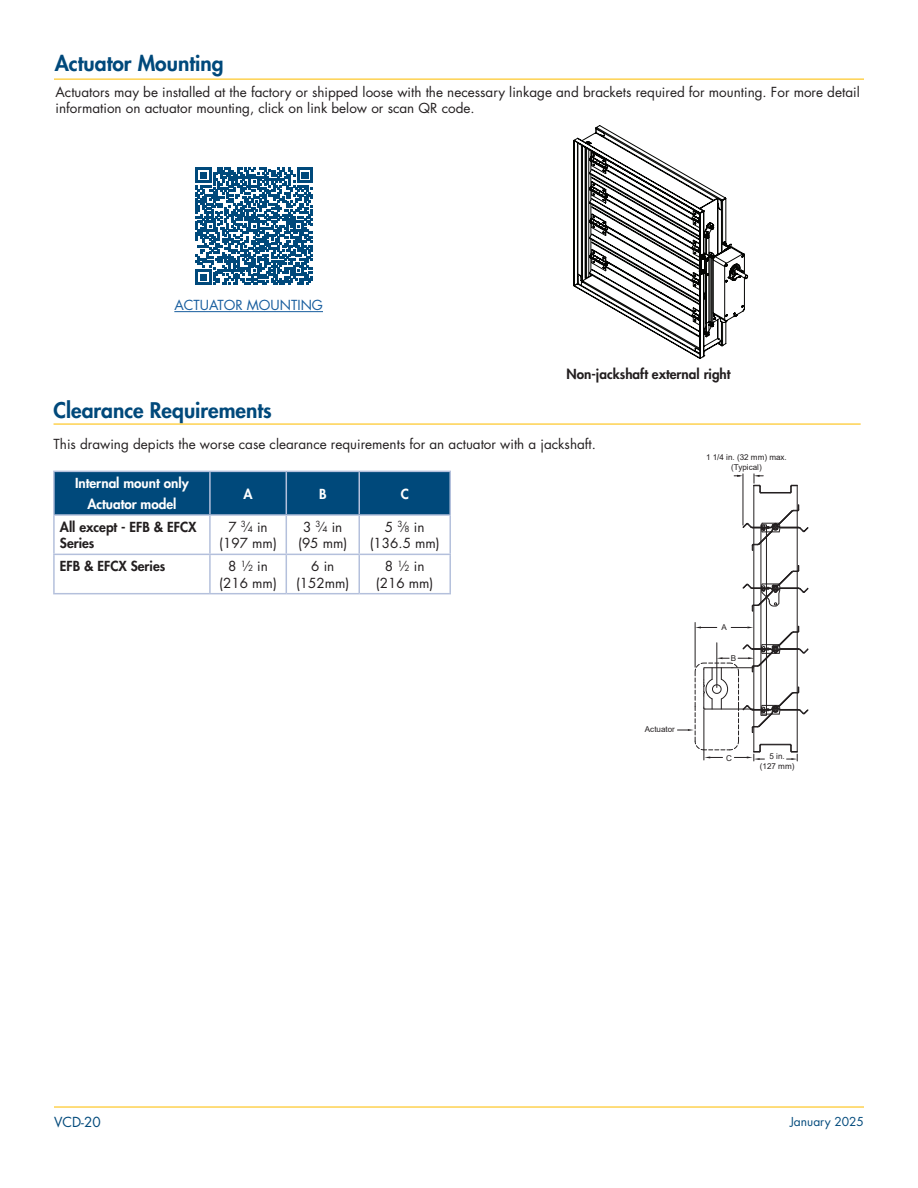
<style>
.page{position:relative;width:918px;height:1188px;background:#fff}
.page>*{position:absolute;margin:0;border:0;box-sizing:border-box;transform-origin:0 0}
.Subheading-_Venco{font:800 21px "Futura Std";color:#00497b}
.Body-_Venco{font:13.5px/16.2px "Futura Std";color:#231f20;text-align:center}
.Bold_Venco{font:800 13.5px/16.2px "Futura Std";color:#231f20}
.Bold_Venco-2{font:800 13.5px "Futura Std";color:#fff}
.Body-_Venco-2{font:13.5px "Futura Std";color:#175d9e}
.t1{font:13.5px "Futura Std";color:#00497b}
.t2{font:12px "Futura Std";color:#00497b}
.t3{font:8.1px/9.8px "Arial";color:#231f20;text-align:center}
.s1{font-size:8.25px}
</style>
<div class="page">
<svg style="left:573px;top:125px;width:175px;height:234px"></svg>
<hr style="left:174px;top:311px;width:149px;height:1px;background:#175d9e">
<div style="left:55px;top:472px;width:394px;height:42px;background:#00497b"></div>
<hr style="left:53px;top:471px;width:157px;height:1px;background:#b4c0dc">
<hr style="left:53px;top:472px;width:2px;height:42px;background:#b4c0dc">
<hr style="left:210px;top:471px;width:76px;height:1px;background:#b4c0dc">
<hr style="left:209px;top:472px;width:2px;height:42px;background:#b4c0dc">
<hr style="left:286px;top:471px;width:73px;height:1px;background:#b4c0dc">
<hr style="left:286px;top:472px;width:1px;height:42px;background:#b4c0dc">
<hr style="left:359px;top:471px;width:92px;height:1px;background:#b4c0dc">
<hr style="left:359px;top:472px;width:1px;height:42px;background:#b4c0dc">
<hr style="left:449px;top:472px;width:2px;height:42px;background:#b4c0dc">
<hr style="left:53px;top:514px;width:157px;height:2px;background:#b4c0dc">
<hr style="left:53px;top:516px;width:2px;height:38px;background:#b4c0dc">
<hr style="left:210px;top:514px;width:76px;height:2px;background:#b4c0dc">
<hr style="left:209px;top:516px;width:2px;height:38px;background:#b4c0dc">
<hr style="left:286px;top:514px;width:73px;height:2px;background:#b4c0dc">
<hr style="left:286px;top:516px;width:1px;height:38px;background:#b4c0dc">
<hr style="left:359px;top:514px;width:92px;height:2px;background:#b4c0dc">
<hr style="left:359px;top:516px;width:1px;height:38px;background:#b4c0dc">
<hr style="left:449px;top:516px;width:2px;height:38px;background:#b4c0dc">
<hr style="left:53px;top:554px;width:157px;height:1px;background:#b4c0dc">
<hr style="left:53px;top:555px;width:2px;height:38px;background:#b4c0dc">
<hr style="left:210px;top:554px;width:76px;height:1px;background:#b4c0dc">
<hr style="left:209px;top:555px;width:2px;height:38px;background:#b4c0dc">
<hr style="left:286px;top:554px;width:73px;height:1px;background:#b4c0dc">
<hr style="left:286px;top:555px;width:1px;height:38px;background:#b4c0dc">
<hr style="left:359px;top:554px;width:92px;height:1px;background:#b4c0dc">
<hr style="left:359px;top:555px;width:1px;height:38px;background:#b4c0dc">
<hr style="left:449px;top:555px;width:2px;height:38px;background:#b4c0dc">
<hr style="left:53px;top:593px;width:157px;height:1px;background:#b4c0dc">
<hr style="left:210px;top:593px;width:76px;height:1px;background:#b4c0dc">
<hr style="left:286px;top:593px;width:73px;height:1px;background:#b4c0dc">
<hr style="left:359px;top:593px;width:92px;height:1px;background:#b4c0dc">
<hr style="left:54px;top:423px;width:807px;height:2px;background:#fed250">
<hr style="left:754px;top:485px;width:1px;height:267px;background:#231f20">
<hr style="left:797px;top:485px;width:1px;height:267px;background:#231f20">
<svg style="left:742px;top:505px;width:67px;height:46px"></svg>
<svg style="left:742px;top:565px;width:67px;height:47px"></svg>
<div style="left:761px;top:525px;width:6px;height:191px;border:1px solid #231f20"></div>
<hr style="left:743px;top:474px;width:1px;height:51px;background:#231f20">
<svg style="left:734px;top:475px;width:9px;height:2px"></svg>
<svg style="left:753px;top:474px;width:44px;height:20px"></svg>
<hr style="left:695px;top:623px;width:1px;height:44px;background:#231f20">
<svg style="left:677px;top:626px;width:132px;height:135px"></svg>
<hr style="left:54px;top:1106px;width:810px;height:2px;background:#fed250">
<hr style="left:54px;top:78px;width:810px;height:2px;background:#fed250">
<svg style="left:196px;top:168px;width:117px;height:117px"></svg>
<p class="Subheading-_Venco" style="left:55px;top:50px;width:170px">Actuator Mounting</p>
<p class="Body-_Venco" style="left:56px;top:84px;width:806px;text-align:left">Actuators may be installed at the factory or shipped loose with the necessary linkage and brackets required for mounting. For more detail information on actuator mounting, click on link below or scan QR code.</p>
<p class="Body-_Venco-2" style="left:174px;top:297px;width:150px">ACTUATOR MOUNTING</p>
<p class="Subheading-_Venco" style="left:54px;top:397px;width:220px">Clearance Requirements</p>
<p class="Bold_Venco" style="left:567px;top:366px;width:166px">Non-jackshaft external right</p>
<p class="Body-_Venco" style="left:54px;top:436px;width:544px">This drawing depicts the worse case clearance requirements for an actuator with a jackshaft.</p>
<p class="Bold_Venco-2" style="left:75px;top:475px;width:115px">Internal mount only</p>
<p class="Bold_Venco-2" style="left:87px;top:495px;width:91px">Actuator model</p>
<p class="Bold_Venco-2" style="left:244px;top:485px;width:11px">A</p>
<p class="Bold_Venco-2" style="left:319px;top:485px;width:9px">B</p>
<p class="Bold_Venco-2" style="left:401px;top:485px;width:10px">C</p>
<p class="Bold_Venco" style="left:60px;top:519px;width:138px">All except - EFB &amp; EFCX<br>Series</p>
<p class="Body-_Venco" style="left:219px;top:519px;width:59px">7 <sup>3</sup>⁄<span class="s1">4</span> in (197 mm)</p>
<p class="Body-_Venco" style="left:298px;top:519px;width:51px">3 <sup>3</sup>⁄<span class="s1">4</span> in (95 mm)</p>
<p class="Body-_Venco" style="left:370px;top:519px;width:72px">5 <sup>3</sup>⁄<span class="s1">8</span> in (136.5 mm)</p>
<p class="Bold_Venco" style="left:60px;top:558px;width:107px">EFB &amp; EFCX Series</p>
<p class="Body-_Venco" style="left:219px;top:559px;width:59px">8 <sup>1</sup>⁄<span class="s1">2</span> in (216 mm)</p>
<p class="Body-_Venco" style="left:296px;top:559px;width:55px">6 in (152mm)</p>
<p class="Body-_Venco" style="left:376px;top:559px;width:59px">8 <sup>1</sup>⁄<span class="s1">2</span> in (216 mm)</p>
<p class="t3" style="left:706px;top:452px;width:82px">1 1/4 in. (32 mm) max. (Typical)</p>
<p class="t3" style="left:645px;top:724px;width:32px">Actuator</p>
<p class="t3" style="left:722px;top:622px;width:7px">A</p>
<p class="t3" style="left:731px;top:653px;width:7px">B</p>
<p class="t3" style="left:726px;top:753px;width:7px">C</p>
<p class="t3" style="left:760px;top:751px;width:36px">5 in.<br>(127 mm)</p>
<p class="t1" style="left:54px;top:1114px;width:48px">VCD-20</p>
<p class="t2" style="left:790px;top:1114px;width:75px">January 2025</p>
</div>
